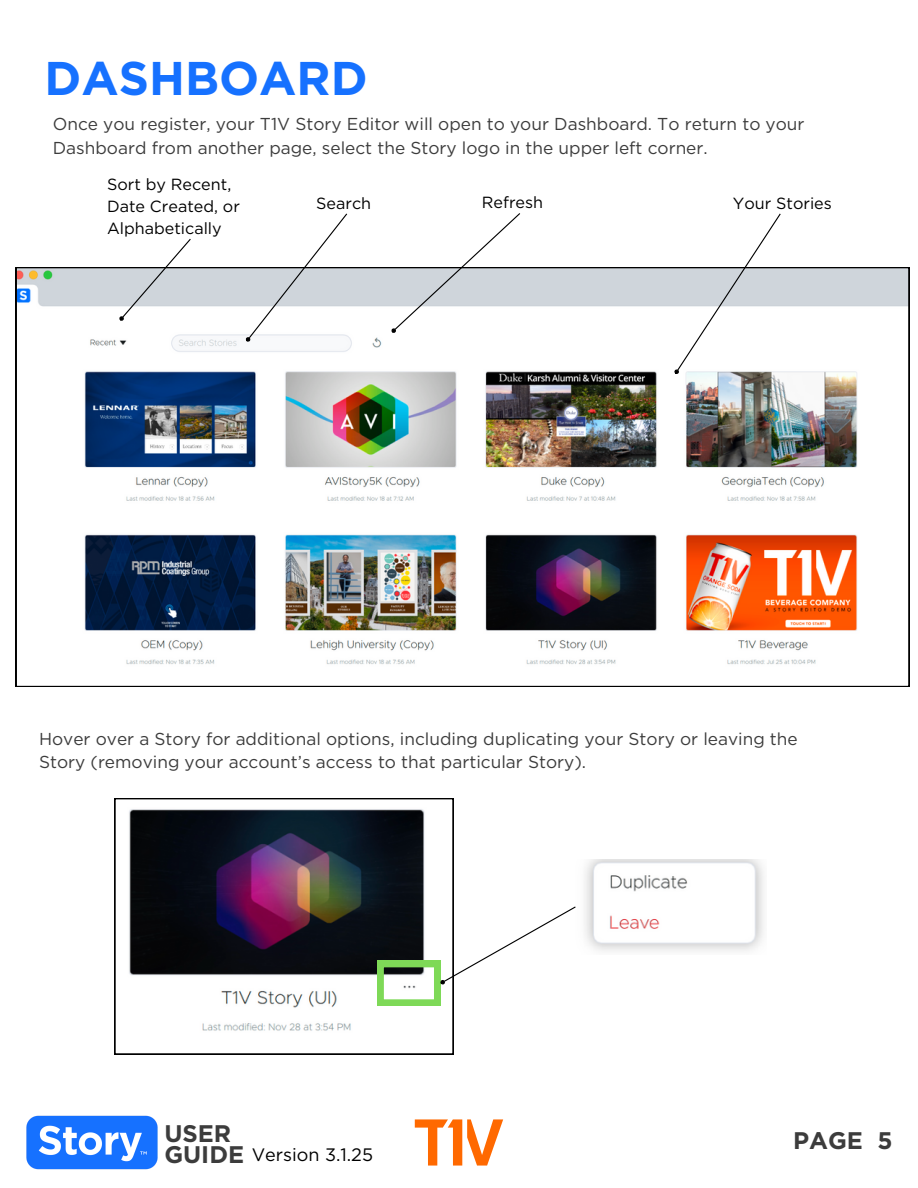
<style>
.page{position:relative;width:918px;height:1188px;background:#fff}
.page>*{position:absolute;margin:0;border:0;box-sizing:border-box;transform-origin:0 0}
.t1{font:700 47.25px "Gotham";color:#1671ff}
.t2{font:700 24px/21.3px "Gotham";color:#3c3c3c}
.t3{font:18px "Gotham";color:#000}
.t4{font:17.25px/23.7px "Gotham";color:#3c3c3c}
.t5{font:16.2px/22px "Gotham";color:#000}
</style>
<div class="page">
<img style="left:16px;top:267px;width:893px;height:420px">
<svg style="left:118px;top:239px;width:74px;height:83px"></svg>
<svg style="left:244px;top:213px;width:104px;height:130px"></svg>
<svg style="left:390px;top:213px;width:131px;height:122px"></svg>
<svg style="left:415px;top:1119px;width:88px;height:47px"></svg>
<img style="left:26px;top:1115px;width:132px;height:55px">
<svg style="left:673px;top:213px;width:109px;height:163px"></svg>
<svg style="left:115px;top:798px;width:338px;height:256px"></svg>
<img style="left:584px;top:859px;width:180px;height:92px">
<svg style="left:377px;top:905px;width:199px;height:101px"></svg>
<h1 class="t1" style="left:45px;top:58px;width:325px">DASHBOARD</h1>
<p class="t4" style="left:53px;top:113px;width:753px">Once you register, your T1V Story Editor will open to your Dashboard. To return to your<br>Dashboard from another page, select the Story logo in the upper left corner.</p>
<p class="t5" style="left:107px;top:174px;width:134px">Sort by Recent,<br>Date Created, or<br>Alphabetically</p>
<p class="t5" style="left:316px;top:193px;width:56px">Search</p>
<p class="t5" style="left:482px;top:193px;width:63px">Refresh</p>
<p class="t5" style="left:733px;top:193px;width:100px">Your Stories</p>
<p class="t4" style="left:39px;top:728px;width:760px">Hover over a Story for additional options, including duplicating your Story or leaving the<br>Story (removing your account’s access to that particular Story).</p>
<h2 class="t2" style="left:164px;top:1124px;width:81px">USER<br>GUIDE</h2>
<h2 class="t2" style="left:793px;top:1131px;width:101px">PAGE 5</h2>
<p class="t3" style="left:252px;top:1146px;width:123px">Version 3.1.25</p>
</div>
